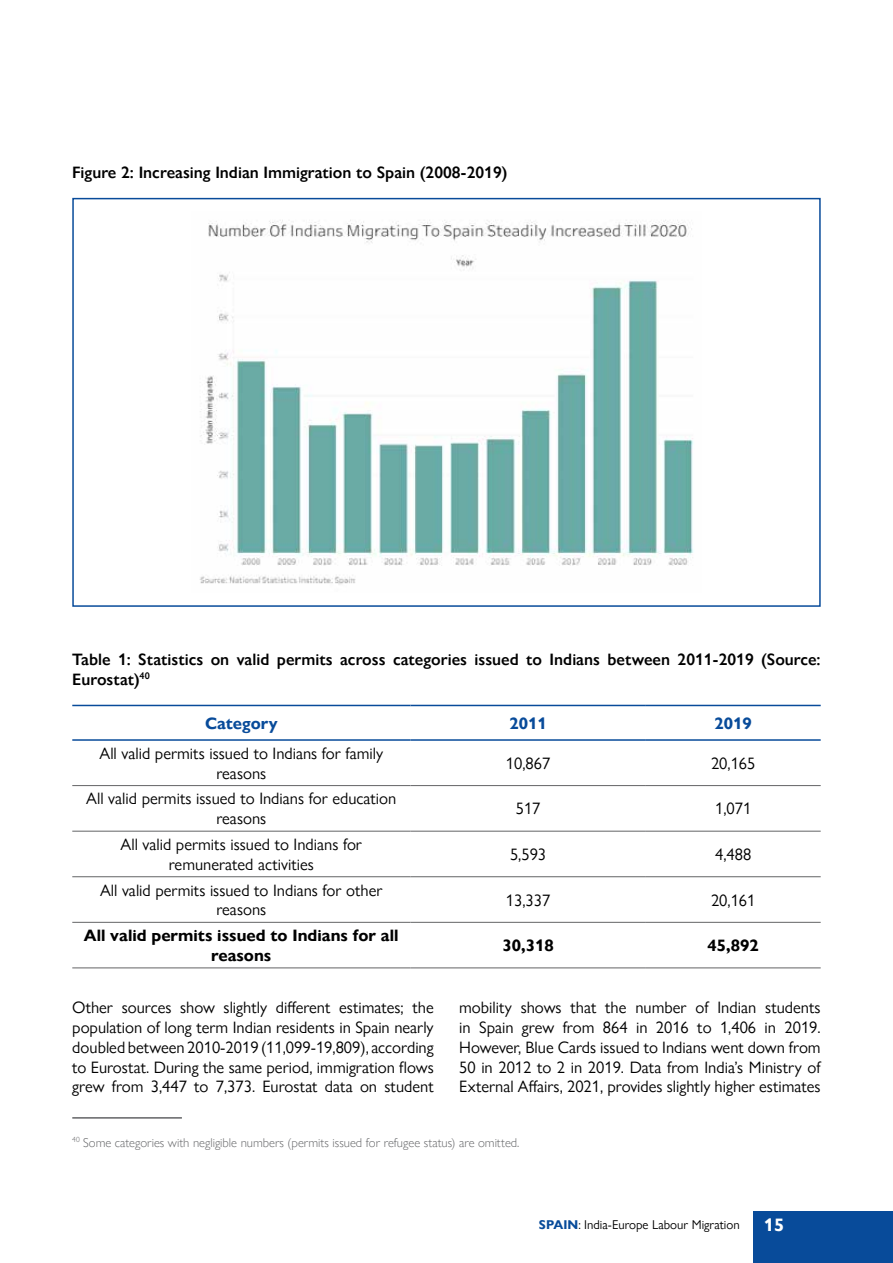
<style>
.page{position:relative;width:893px;height:1263px;background:#fff}
.page>*{position:absolute;margin:0;border:0;box-sizing:border-box;transform-origin:0 0}
.t1{font:700 18px "Gill Sans Nova";color:#fff}
.t2{font:16.5px/19.8px "Gill Sans Nova";color:#000;text-align:center}
.t3{font:600 16.5px/19.8px "Gill Sans Nova";color:#000}
.t4{font:700 16.5px/19.8px "Gill Sans Nova";color:#000;text-align:center}
.t5{font:700 16.5px "Gill Sans Nova";color:#084b9a}
.t6{font:300 12.75px "Gill Sans Nova";color:#636466}
.t7{font:12.75px "Gill Sans Nova";color:#000}
.s1{font-weight:700;color:#084b9a}
</style>
<div class="page">
<div style="left:753px;top:1211px;width:140px;height:52px;background:#084b9a"></div>
<hr style="left:72px;top:1117px;width:110px;height:1px;background:#636466">
<div style="left:72px;top:198px;width:749px;height:409px;border:2px solid #084b9a"></div>
<img style="left:199px;top:220px;width:495px;height:365px">
<hr style="left:72px;top:705px;width:338px;height:1px;background:#084b9a">
<hr style="left:410px;top:705px;width:236px;height:1px;background:#084b9a">
<hr style="left:646px;top:705px;width:175px;height:1px;background:#084b9a">
<hr style="left:72px;top:739px;width:338px;height:2px;background:#084b9a">
<hr style="left:410px;top:739px;width:236px;height:2px;background:#084b9a">
<hr style="left:646px;top:739px;width:175px;height:2px;background:#084b9a">
<hr style="left:72px;top:785px;width:338px;height:1px;background:#636466">
<hr style="left:410px;top:785px;width:236px;height:1px;background:#636466">
<hr style="left:646px;top:785px;width:175px;height:1px;background:#636466">
<hr style="left:72px;top:831px;width:338px;height:1px;background:#636466">
<hr style="left:410px;top:831px;width:236px;height:1px;background:#636466">
<hr style="left:646px;top:831px;width:175px;height:1px;background:#636466">
<hr style="left:72px;top:876px;width:338px;height:1px;background:#636466">
<hr style="left:410px;top:876px;width:236px;height:1px;background:#636466">
<hr style="left:646px;top:876px;width:175px;height:1px;background:#636466">
<hr style="left:72px;top:922px;width:338px;height:1px;background:#636466">
<hr style="left:410px;top:922px;width:236px;height:1px;background:#636466">
<hr style="left:646px;top:922px;width:175px;height:1px;background:#636466">
<hr style="left:72px;top:967px;width:338px;height:1px;background:#636466">
<hr style="left:410px;top:967px;width:236px;height:1px;background:#636466">
<hr style="left:646px;top:967px;width:175px;height:1px;background:#636466">
<p class="t3" style="left:72px;top:162px;width:437px">Figure 2: Increasing Indian Immigration to Spain (2008-2019)</p>
<p class="t3" style="left:72px;top:649px;width:750px">Table 1: Statistics on valid permits across categories issued to Indians between 2011-2019 (Source:<br>Eurostat)<sup>40</sup></p>
<p class="t5" style="left:205px;top:713px;width:74px">Category</p>
<p class="t5" style="left:509px;top:713px;width:39px">2011</p>
<p class="t5" style="left:715px;top:713px;width:39px">2019</p>
<p class="t2" style="left:100px;top:743px;width:285px">All valid permits issued to Indians for family reasons</p>
<p class="t2" style="left:506px;top:753px;width:46px">10,867</p>
<p class="t2" style="left:711px;top:753px;width:46px">20,165</p>
<p class="t2" style="left:86px;top:789px;width:312px">All valid permits issued to Indians for education reasons</p>
<p class="t2" style="left:516px;top:799px;width:26px">517</p>
<p class="t2" style="left:715px;top:799px;width:38px">1,071</p>
<p class="t2" style="left:121px;top:834px;width:243px">All valid permits issued to Indians for remunerated activities</p>
<p class="t2" style="left:510px;top:844px;width:38px">5,593</p>
<p class="t2" style="left:715px;top:844px;width:38px">4,488</p>
<p class="t2" style="left:100px;top:880px;width:284px">All valid permits issued to Indians for other reasons</p>
<p class="t2" style="left:506px;top:890px;width:46px">13,337</p>
<p class="t2" style="left:711px;top:890px;width:46px">20,161</p>
<p class="t4" style="left:84px;top:926px;width:316px">All valid permits issued to Indians for all reasons</p>
<p class="t4" style="left:502px;top:935px;width:53px">30,318</p>
<p class="t4" style="left:708px;top:935px;width:53px">45,892</p>
<p class="t2" style="left:72px;top:997px;width:363px;text-align:justify">Other sources show slightly different estimates; the population of long term Indian residents in Spain nearly doubled between 2010-2019 (11,099-19,809), according to Eurostat. During the same period, immigration flows grew from 3,447 to 7,373. Eurostat data on student</p>
<p class="t2" style="left:459px;top:997px;width:363px;text-align:justify">mobility shows that the number of Indian students in Spain grew from 864 in 2016 to 1,406 in 2019.<br>However, Blue Cards issued to Indians went down from 50 in 2012 to 2 in 2019. Data from India’s Ministry of External Affairs, 2021, provides slightly higher estimates</p>
<p class="t6" style="left:72px;top:1134px;width:449px"><sup>40</sup> Some categories with negligible numbers (permits issued for refugee status) are omitted.</p>
<p class="t7" style="left:539px;top:1217px;width:202px"><span class="s1">SPAIN</span>: India-Europe Labour Migration</p>
<p class="t1" style="left:764px;top:1214px;width:22px">15</p>
</div>
